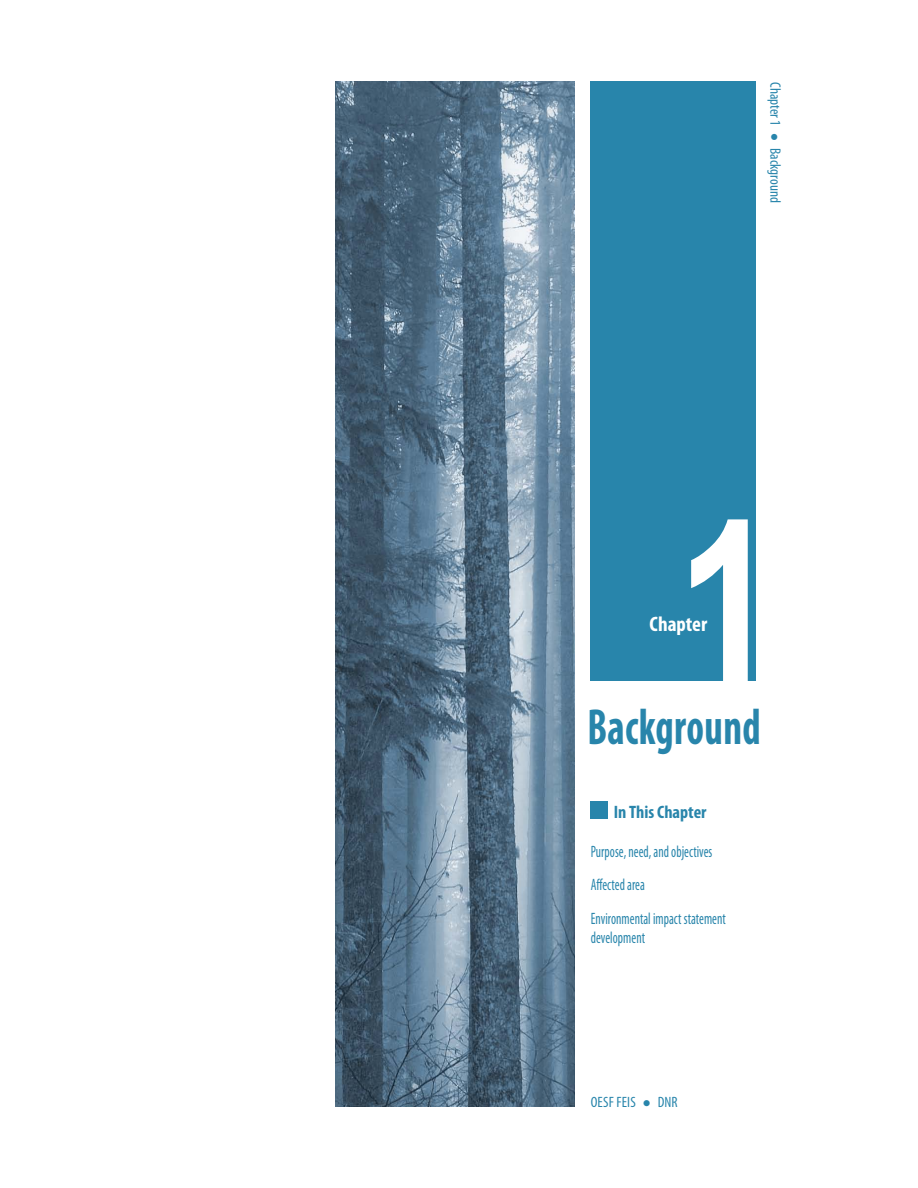
<style>
.page{position:relative;width:918px;height:1188px;background:#fff}
.page>*{position:absolute;margin:0;border:0;box-sizing:border-box;transform-origin:0 0}
.t1{font:700 225px "Arial";color:#fff;scale:.8 1}
.t2{font:700 condensed 51px "Myriad Pro";letter-spacing:.01em;color:#2885ab;scale:.8 1}
.t3{font:700 condensed 21px "Myriad Pro";color:#fff}
.t4{font:700 condensed 18px "Myriad Pro";color:#2885ab}
.t5{font:condensed 16.5px/19.8px "Myriad Pro";letter-spacing:.005em;color:#2885ab;scale:.8 1}
.t6{font:condensed 15px "Myriad Pro";color:#2885ab}
</style>
<div class="page">
<img style="left:336px;top:81px;width:238px;height:1026px">
<div style="left:591px;top:81px;width:165px;height:599px;background:#2885ab"></div>
<div style="left:591px;top:801px;width:17px;height:18px;background:#2885ab"></div>
<p class="t6" style="left:785px;top:82px;width:122px;rotate:90deg">Chapter 1 ● Background</p>
<p class="t1" style="left:677px;top:452px;width:127px">1</p>
<p class="t2" style="left:588px;top:695px;width:218px">Background</p>
<p class="t3" style="left:650px;top:611px;width:59px">Chapter</p>
<p class="t4" style="left:614px;top:801px;width:94px">In This Chapter</p>
<p class="t5" style="left:591px;top:841px;width:154px">Purpose, need, and objectives</p>
<p class="t5" style="left:591px;top:875px;width:69px">Affected area</p>
<p class="t5" style="left:591px;top:908px;width:170px">Environmental impact statement development</p>
<p class="t6" style="left:591px;top:1093px;width:88px">OESF FEIS ● DNR</p>
</div>
